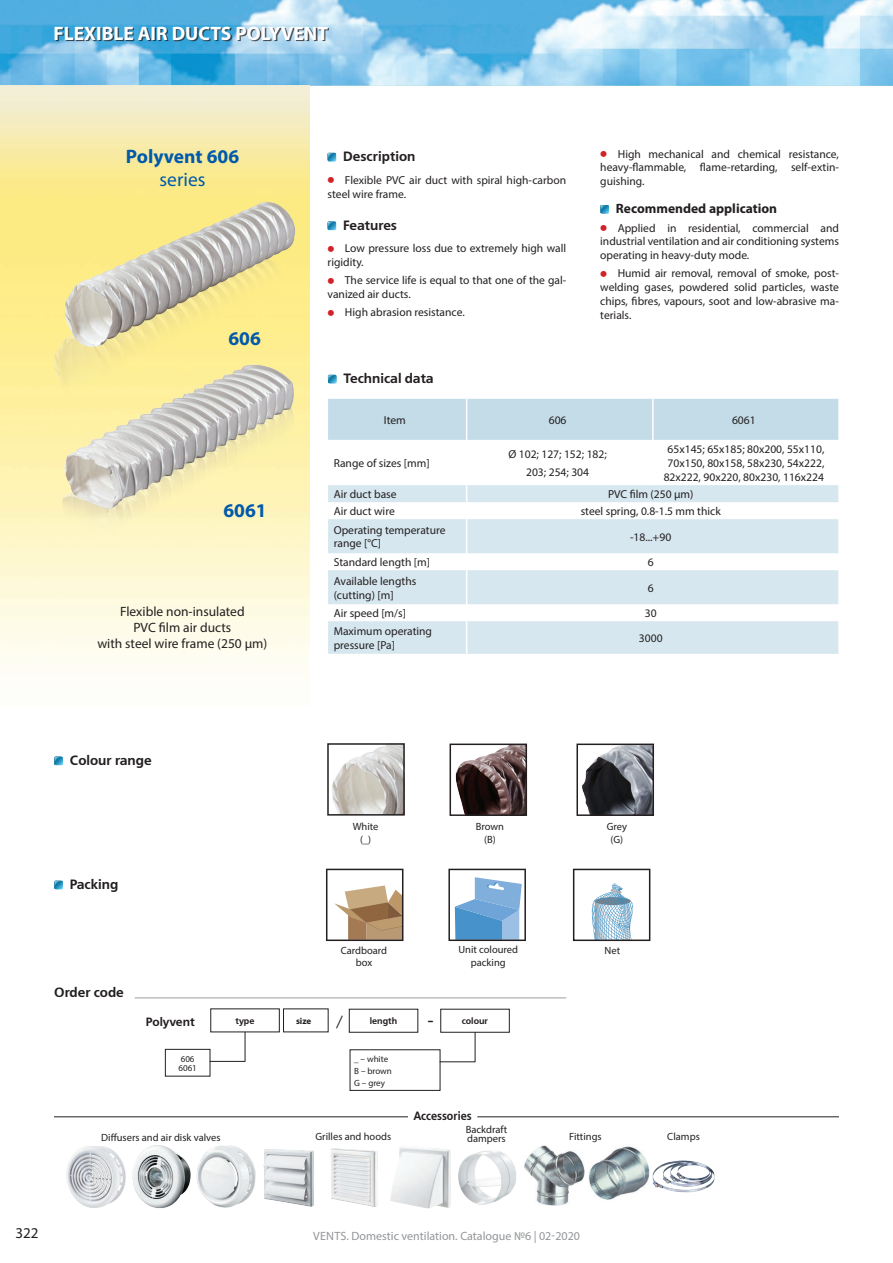
<style>
.page{position:relative;width:893px;height:1263px;background:#fff}
.page>*{position:absolute;margin:0;border:0;box-sizing:border-box;transform-origin:0 0}
.t1{font:700 19.5px "Myriad Pro";color:#fff}
.t2{font:700 19.5px "Myriad Pro";color:#015aaa}
.t3{font:19.5px "Myriad Pro";color:#015aaa}
.t4{font:15px "Myriad Pro";color:#231f20}
.t5{font:13.5px/16.2px "Myriad Pro";color:#231f20;text-align:center}
.t6{font:700 13.5px "Free Set C";color:#231f20}
.t7{font:700 13.5px "Myriad Pro";color:#231f20}
.t8{font:12px "Myriad Pro";color:#939598}
.t9{font:700 12px "Free Set C";color:#231f20;scale:.9 1}
.t10{font:700 12px "Free Set C";color:#231f20}
.t11{font:11.55px/13.8px "Myriad Pro";color:#231f20}
.t12{font:10.5px/12.6px "Myriad Pro";color:#231f20;text-align:center}
.t13{font:9px/12px "Myriad Pro";color:#231f20}
.t14{font:700 9px "Free Set C";color:#231f20}
.t15{font:700 9px "Myriad Pro";color:#231f20}
.s1{font-family:"Free Set C";font-weight:700;font-size:17.4px;color:#d1232a}
</style>
<div class="page">
<img style="left:0;top:0;width:893px;height:85px">
<svg style="left:328px;top:153px;width:8px;height:8px"></svg>
<svg style="left:328px;top:222px;width:8px;height:8px"></svg>
<svg style="left:600px;top:205px;width:9px;height:8px"></svg>
<div style="left:328px;top:399px;width:510px;height:41px;background:#c3dce8"></div>
<svg style="left:328px;top:485px;width:510px;height:169px;fill:#d6e7ef"></svg>
<hr style="left:466px;top:399px;width:1px;height:41px;background:#fff">
<hr style="left:652px;top:399px;width:2px;height:41px;background:#fff">
<svg style="left:466px;top:485px;width:1px;height:34px"></svg>
<svg style="left:838px;top:485px;width:1px;height:17px"></svg>
<hr style="left:466px;top:519px;width:1px;height:34px;background:#fff">
<svg style="left:466px;top:553px;width:1px;height:17px"></svg>
<hr style="left:466px;top:570px;width:1px;height:34px;background:#fff">
<svg style="left:466px;top:604px;width:1px;height:17px"></svg>
<hr style="left:466px;top:621px;width:1px;height:33px;background:#fff">
<svg style="left:328px;top:375px;width:8px;height:8px"></svg>
<svg style="left:54px;top:756px;width:9px;height:9px"></svg>
<svg style="left:54px;top:881px;width:9px;height:8px"></svg>
<img style="left:455px;top:746px;width:69px;height:67px">
<div style="left:450px;top:743px;width:77px;height:73px;border:2px solid #231f20"></div>
<img style="left:582px;top:746px;width:69px;height:67px">
<div style="left:576px;top:743px;width:78px;height:73px;border:2px solid #231f20"></div>
<svg style="left:326px;top:869px;width:77px;height:72px"></svg>
<svg style="left:448px;top:869px;width:78px;height:72px"></svg>
<svg style="left:573px;top:869px;width:77px;height:72px"></svg>
<img style="left:332px;top:746px;width:70px;height:67px">
<div style="left:327px;top:743px;width:78px;height:73px;border:2px solid #231f20"></div>
<hr style="left:135px;top:997px;width:431px;height:1px;background:#9d9fa2">
<div style="left:165px;top:1049px;width:45px;height:27px;border:1px solid #231f20"></div>
<div style="left:350px;top:1049px;width:90px;height:42px;border:1px solid #231f20"></div>
<div style="left:440px;top:1009px;width:70px;height:24px;border:1px solid #231f20"></div>
<div style="left:349px;top:1009px;width:69px;height:24px;border:1px solid #231f20"></div>
<hr style="left:210px;top:1061px;width:35px;height:1px;background:#231f20">
<hr style="left:440px;top:1061px;width:35px;height:1px;background:#231f20">
<hr style="left:245px;top:1032px;width:1px;height:30px;background:#231f20">
<hr style="left:475px;top:1032px;width:1px;height:30px;background:#231f20">
<hr style="left:54px;top:1116px;width:354px;height:1px;background:#231f20">
<hr style="left:477px;top:1116px;width:362px;height:1px;background:#231f20">
<img style="left:66px;top:1146px;width:60px;height:62px">
<img style="left:132px;top:1145px;width:59px;height:63px">
<img style="left:196px;top:1145px;width:118px;height:63px">
<img style="left:330px;top:1146px;width:121px;height:62px">
<img style="left:652px;top:1160px;width:63px;height:33px">
<img style="left:458px;top:1150px;width:58px;height:55px">
<img style="left:524px;top:1145px;width:61px;height:60px">
<img style="left:588px;top:1146px;width:62px;height:54px">
<img style="left:47px;top:199px;width:263px;height:163px">
<img style="left:43px;top:362px;width:267px;height:215px">
<div style="left:56px;top:28px;width:273px;height:13px;background:#231f20;opacity:.75"></div>
<h1 class="t1" style="left:54px;top:20px;width:276px">FLEXIBLE AIR DUCTS POLYVENT</h1>
<h1 class="t2" style="left:126px;top:144px;width:115px">Polyvent 606</h1>
<h1 class="t3" style="left:159px;top:168px;width:48px">series</h1>
<h1 class="t2" style="left:228px;top:326px;width:34px">606</h1>
<p class="t6" style="left:343px;top:149px;width:74px">Description</p>
<p class="t11" style="left:328px;top:173px;width:240px"><span class="s1">•</span> Flexible PVC air duct with spiral high-carbon steel wire frame.</p>
<p class="t6" style="left:343px;top:217px;width:55px">Features</p>
<p class="t11" style="left:328px;top:241px;width:240px"><span class="s1">•</span> Low pressure loss due to extremely high wall rigidity.</p>
<p class="t11" style="left:328px;top:273px;width:240px"><span class="s1">•</span> The service life is equal to that one of the gal&shy;vanized air ducts.</p>
<p class="t11" style="left:328px;top:305px;width:139px"><span class="s1">•</span> High abrasion resistance.</p>
<p class="t6" style="left:344px;top:370px;width:92px">Technical data</p>
<p class="t11" style="left:600px;top:147px;width:240px;text-align:justify"><span class="s1">•</span> High mechanical and chemical resistance, heavy-flammable, flame-retarding, self-extin&shy;guishing.</p>
<p class="t7" style="left:616px;top:200px;width:163px">Recommended application</p>
<p class="t11" style="left:600px;top:221px;width:240px;text-align:justify"><span class="s1">•</span> Applied in residential, commercial and industrial ventilation and air conditioning systems operating in heavy-duty mode.</p>
<p class="t11" style="left:600px;top:266px;width:240px;text-align:justify"><span class="s1">•</span> Humid air removal, removal of smoke, post&shy;welding gases, powdered solid particles, waste chips, fibres, vapours, soot and low-abrasive ma&shy;terials.</p>
<h1 class="t2" style="left:223px;top:498px;width:45px">6061</h1>
<p class="t5" style="left:97px;top:603px;width:171px">Flexible non-insulated<br>PVC film air ducts<br>with steel wire frame (250 μm)</p>
<p class="t6" style="left:70px;top:752px;width:83px">Colour range</p>
<p class="t6" style="left:70px;top:876px;width:50px">Packing</p>
<p class="t6" style="left:54px;top:984px;width:71px">Order code</p>
<p class="t11" style="left:384px;top:413px;width:24px">Item</p>
<p class="t11" style="left:549px;top:413px;width:19px">606</p>
<p class="t11" style="left:732px;top:413px;width:25px">6061</p>
<p class="t11" style="left:334px;top:456px;width:97px">Range of sizes [mm]</p>
<p class="t11" style="left:508px;top:445px;width:100px;line-height:18.1px;text-align:center">Ø 102; 127; 152; 182;<br>203; 254; 304</p>
<p class="t11" style="left:664px;top:442px;width:162px;text-align:center">65x145; 65x185; 80x200, 55x110,<br>70x150, 80x158, 58x230, 54x222,<br>82x222, 90x220, 80x230, 116x224</p>
<p class="t11" style="left:334px;top:487px;width:64px">Air duct base</p>
<p class="t11" style="left:608px;top:487px;width:87px">PVC film (250 μm)</p>
<p class="t11" style="left:334px;top:504px;width:63px">Air duct wire</p>
<p class="t11" style="left:581px;top:504px;width:141px">steel spring, 0.8-1.5 mm thick</p>
<p class="t11" style="left:334px;top:523px;width:113px">Operating temperature range [°C]</p>
<p class="t11" style="left:630px;top:530px;width:43px">-18...+90</p>
<p class="t11" style="left:334px;top:555px;width:98px">Standard length [m]</p>
<p class="t11" style="left:648px;top:555px;width:7px">6</p>
<p class="t11" style="left:334px;top:574px;width:84px">Available lengths (cutting) [m]</p>
<p class="t11" style="left:648px;top:581px;width:7px">6</p>
<p class="t11" style="left:334px;top:606px;width:74px">Air speed [m/s]</p>
<p class="t11" style="left:645px;top:606px;width:13px">30</p>
<p class="t11" style="left:334px;top:624px;width:100px">Maximum operating pressure [Pa]</p>
<p class="t11" style="left:639px;top:631px;width:25px">3000</p>
<p class="t12" style="left:353px;top:820px;width:27px">White (_)</p>
<p class="t12" style="left:341px;top:944px;width:48px">Cardboard box</p>
<p class="t12" style="left:476px;top:820px;width:30px">Brown (B)</p>
<p class="t12" style="left:607px;top:820px;width:22px">Grey (G)</p>
<p class="t12" style="left:458px;top:943px;width:61px">Unit coloured packing</p>
<p class="t12" style="left:605px;top:944px;width:17px">Net</p>
<p class="t10" style="left:146px;top:1014px;width:50px">Polyvent</p>
<p class="t14" style="left:236px;top:1015px;width:20px">type</p>
<p class="t10" style="left:336px;top:1014px;width:9px">/</p>
<p class="t10" style="left:427px;top:1013px;width:8px">-</p>
<p class="t13" style="left:178px;top:1054px;width:20px;line-height:9px">606<br>6061</p>
<p class="t13" style="left:354px;top:1052px;width:39px">_ – white<br>B – brown<br>G – grey</p>
<p class="t15" style="left:296px;top:1015px;width:17px">size</p>
<p class="t14" style="left:370px;top:1015px;width:29px">length</p>
<p class="t14" style="left:462px;top:1015px;width:28px">colour</p>
<p class="t9" style="left:414px;top:1108px;width:66px">Accessories</p>
<p class="t12" style="left:466px;top:1125px;width:43px;line-height:9px;text-align:left">Backdraft dampers</p>
<p class="t12" style="left:101px;top:1130px;width:121px">Diffusers and air disk valves</p>
<p class="t12" style="left:315px;top:1130px;width:77px">Grilles and hoods</p>
<p class="t12" style="left:569px;top:1130px;width:34px">Fittings</p>
<p class="t12" style="left:667px;top:1130px;width:34px">Clamps</p>
<p class="t4" style="left:15px;top:1224px;width:25px">322</p>
<p class="t8" style="left:313px;top:1229px;width:268px">VENTS. Domestic ventilation. Catalogue №6 | 02-2020</p>
</div>
